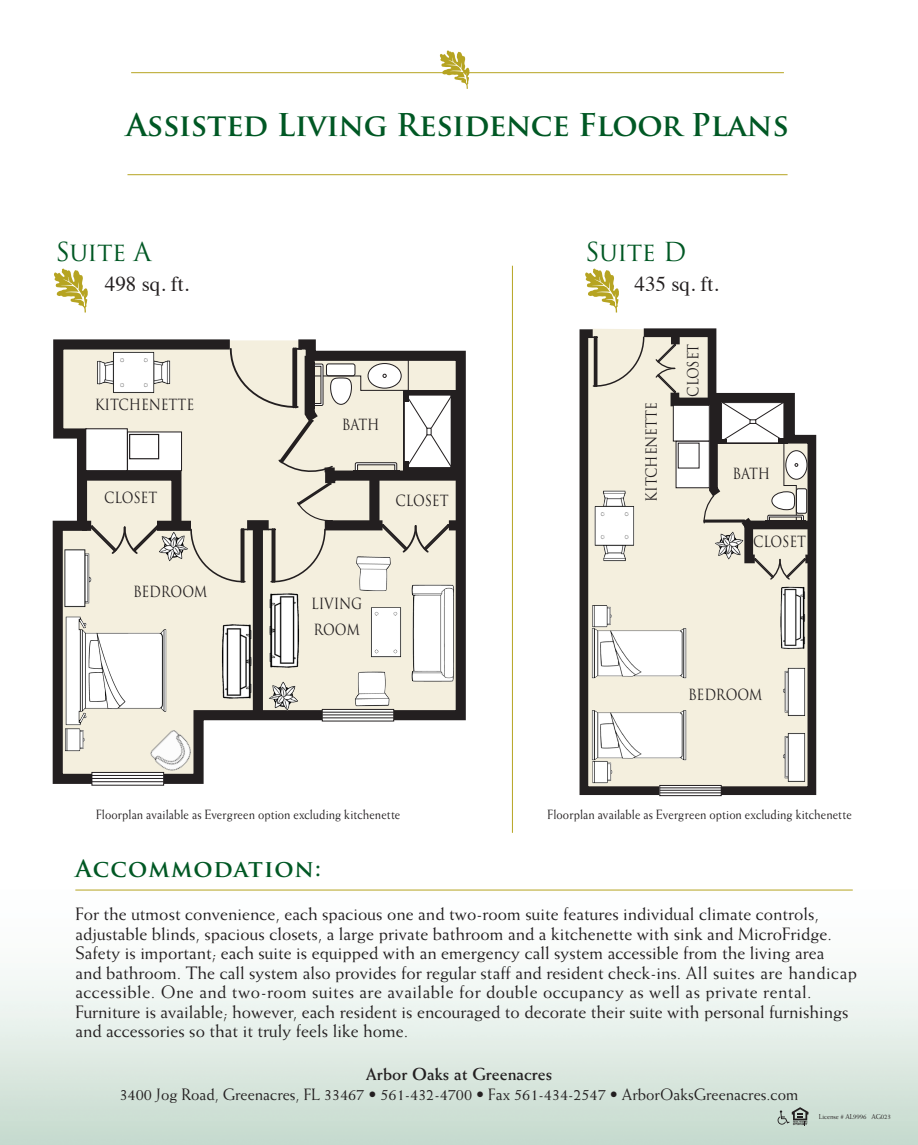
<style>
.page{position:relative;width:918px;height:1145px;background:#fff}
.page>*{position:absolute;margin:0;border:0;box-sizing:border-box;transform-origin:0 0}
.t1{font:700 30.6px "Trajan Pro";letter-spacing:-.01em;color:#005824}
.t2{font:25.5px "Trajan Pro";letter-spacing:-.02em;color:#005824}
.Titles{font:700 23.25px "Trajan Pro";letter-spacing:.045em;color:#005824}
.Number{font:21px "Times";color:#231f20}
.t3{font:18px/19.5px "Weiss";color:#231f20}
.Items_No_Indent{font:700 17.55px "Weiss";color:#231f20}
.Items_No_Indent-2{font:16.5px "Weiss";color:#231f20}
.FURNITURE_LABEL{font:15px "Trajan Pro";letter-spacing:-.01em;color:#231f20;scale:.86 1}
.t4{font:13.5px "Weiss";letter-spacing:.01em;color:#231f20;scale:.9 1}
.t5{font:7.05px "Weiss";letter-spacing:-.01em;color:#231f20;scale:.96 1}
</style>
<div class="page">
<img style="left:0;top:711px;width:918px;height:434px">
<hr style="left:128px;top:174px;width:660px;height:1px;background:#b6a422">
<hr style="left:131px;top:72px;width:653px;height:1px;background:#b6a422">
<svg style="left:440px;top:50px;width:29px;height:39px"></svg>
<hr style="left:75px;top:890px;width:778px;height:1px;background:#b6a422">
<svg style="left:778px;top:1107px;width:30px;height:18px"></svg>
<hr style="left:512px;top:266px;width:1px;height:567px;background:#b6a422">
<svg style="left:54px;top:269px;width:34px;height:43px"></svg>
<svg style="left:51px;top:339px;width:420px;height:450px"></svg>
<div style="left:253px;top:525px;width:10px;height:191px;background:#231f20"></div>
<div style="left:92px;top:772px;width:72px;height:13px;background:#fff"></div>
<div style="left:91px;top:772px;width:73px;height:14px;border:1px solid #231f20"></div>
<hr style="left:92px;top:775px;width:72px;height:1px;background:#231f20">
<hr style="left:92px;top:778px;width:72px;height:1px;background:#231f20">
<hr style="left:92px;top:781px;width:72px;height:1px;background:#231f20">
<svg style="left:324px;top:711px;width:68px;height:8px"></svg>
<div style="left:322px;top:709px;width:72px;height:12px;border:1px solid #231f20"></div>
<hr style="left:322px;top:712px;width:72px;height:1px;background:#231f20">
<hr style="left:322px;top:714px;width:72px;height:1px;background:#231f20">
<hr style="left:322px;top:717px;width:72px;height:1px;background:#231f20">
<svg style="left:71px;top:339px;width:397px;height:244px;background:#cecabe"></svg>
<img style="left:266px;top:588px;width:35px;height:87px">
<img style="left:354px;top:554px;width:101px;height:153px">
<img style="left:266px;top:677px;width:37px;height:34px">
<img style="left:92px;top:348px;width:83px;height:48px">
<img style="left:59px;top:616px;width:130px;height:144px">
<img style="left:220px;top:617px;width:33px;height:87px">
<img style="left:61px;top:541px;width:39px;height:78px">
<img style="left:139px;top:719px;width:65px;height:64px">
<img style="left:154px;top:528px;width:37px;height:34px">
<svg style="left:585px;top:269px;width:34px;height:43px"></svg>
<svg style="left:575px;top:328px;width:246px;height:471px;background:#d2cec2"></svg>
<div style="left:671px;top:333px;width:9px;height:11px;background:#231f20"></div>
<div style="left:805px;top:555px;width:7px;height:8px;background:#231f20"></div>
<div style="left:749px;top:521px;width:61px;height:8px;background:#231f20"></div>
<svg style="left:661px;top:788px;width:59px;height:6px"></svg>
<div style="left:659px;top:785px;width:63px;height:11px;border:1px solid #231f20"></div>
<hr style="left:660px;top:787px;width:61px;height:1px;background:#231f20">
<hr style="left:660px;top:790px;width:61px;height:1px;background:#231f20">
<hr style="left:660px;top:792px;width:61px;height:1px;background:#231f20">
<svg style="left:591px;top:328px;width:54px;height:59px;background:#ded9ca"></svg>
<svg style="left:654px;top:342px;width:153px;height:239px"></svg>
<div style="left:765px;top:521px;width:41px;height:6px;background:#231f20"></div>
<img style="left:779px;top:582px;width:30px;height:73px">
<img style="left:776px;top:658px;width:32px;height:131px">
<img style="left:587px;top:763px;width:25px;height:21px">
<img style="left:587px;top:707px;width:101px;height:56px">
<img style="left:587px;top:625px;width:101px;height:57px">
<img style="left:586px;top:603px;width:26px;height:25px">
<img style="left:712px;top:531px;width:36px;height:32px">
<img style="left:591px;top:486px;width:46px;height:80px">
<p class="t1" style="left:126px;top:106px;width:664px">Assisted Living Residence Floor Plans</p>
<p class="t2" style="left:55px;top:235px;width:97px">Suite A</p>
<p class="Number" style="left:105px;top:264px;width:85px">498 sq. ft.</p>
<p class="FURNITURE_LABEL" style="left:95px;top:395px;width:117px">KITCHENETTE</p>
<p class="FURNITURE_LABEL" style="left:342px;top:415px;width:45px">BATH</p>
<p class="FURNITURE_LABEL" style="left:104px;top:488px;width:63px">CLOSET</p>
<p class="FURNITURE_LABEL" style="left:396px;top:491px;width:63px">CLOSET</p>
<p class="FURNITURE_LABEL" style="left:133px;top:582px;width:88px">BEDROOM</p>
<p class="FURNITURE_LABEL" style="left:311px;top:594px;width:61px">LIVING</p>
<p class="FURNITURE_LABEL" style="left:313px;top:620px;width:56px">ROOM</p>
<p class="t2" style="left:585px;top:235px;width:103px">Suite D</p>
<p class="Number" style="left:635px;top:264px;width:85px">435 sq. ft.</p>
<p class="FURNITURE_LABEL" style="left:642px;top:501px;width:117px;rotate:-90deg">KITCHENETTE</p>
<p class="FURNITURE_LABEL" style="left:684px;top:397px;width:63px;rotate:-90deg">CLOSET</p>
<p class="FURNITURE_LABEL" style="left:732px;top:464px;width:45px">BATH</p>
<p class="FURNITURE_LABEL" style="left:753px;top:532px;width:63px">CLOSET</p>
<p class="FURNITURE_LABEL" style="left:688px;top:685px;width:88px">BEDROOM</p>
<p class="t4" style="left:96px;top:807px;width:340px">Floorplan available as Evergreen option excluding kitchenette</p>
<p class="t4" style="left:547px;top:807px;width:340px">Floorplan available as Evergreen option excluding kitchenette</p>
<p class="Titles" style="left:75px;top:854px;width:247px">Accommodation:</p>
<p class="t3" style="left:75px;top:904px;width:783px">For the utmost convenience, each spacious one and two-room suite features individual climate controls, adjustable blinds, spacious closets, a large private bathroom and a kitchenette with sink and MicroFridge.<br>Safety is important; each suite is equipped with an emergency call system accessible from the living area<br>and bathroom. The call system also provides for regular staff and resident check-ins. All suites are handicap accessible. One and two-room suites are available for double occupancy as well as private rental.<br>Furniture is available; however, each resident is encouraged to decorate their suite with personal furnishings and accessories so that it truly feels like home.</p>
<p class="Items_No_Indent" style="left:366px;top:1064px;width:188px">Arbor Oaks at Greenacres</p>
<p class="Items_No_Indent-2" style="left:120px;top:1084px;width:680px">3400 Jog Road, Greenacres, FL 33467 • 561-432-4700 • Fax 561-434-2547 • ArborOaksGreenacres.com</p>
<p class="t5" style="left:819px;top:1112px;width:77px">License # AL9996 AG023</p>
</div>
